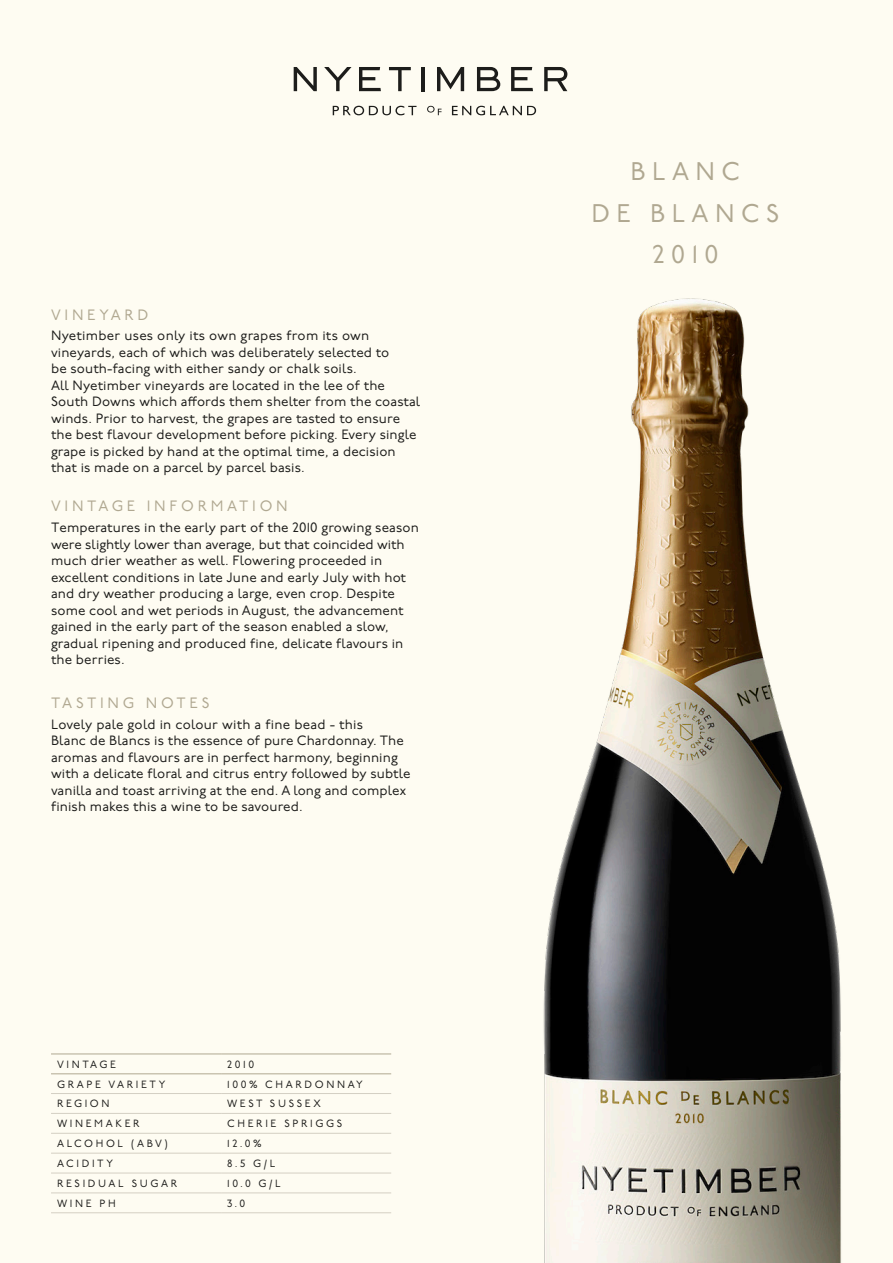
<style>
.page{position:relative;width:893px;height:1263px;background:#fefcf2}
.page>*{position:absolute;margin:0;border:0;box-sizing:border-box;transform-origin:0 0}
.t1{font:25.5px "P22 Underground Pro";letter-spacing:.25em;color:#b0a891}
.Heading{font:15px "P22 Underground Pro";letter-spacing:.25em;color:#b0a891}
.Copy{font:15px "P22 Underground Pro";letter-spacing:.25em;color:#b0a891}
.Copy-2{font:13.5px/16.5px "P22 Underground Pro";letter-spacing:.01em;color:#1d1d1b}
.t2{font:10.5px "P22 Underground Pro";letter-spacing:.25em;color:#1d1d1b}
</style>
<div class="page">
<svg style="left:333px;top:106px;width:203px;height:9px"></svg>
<svg style="left:477px;top:67px;width:23px;height:24px"></svg>
<svg style="left:294px;top:67px;width:23px;height:24px"></svg>
<svg style="left:324px;top:67px;width:27px;height:24px"></svg>
<svg style="left:359px;top:67px;width:22px;height:24px"></svg>
<svg style="left:389px;top:67px;width:22px;height:24px"></svg>
<hr style="left:421px;top:67px;width:3px;height:24px;background:#1d1d1b">
<svg style="left:437px;top:67px;width:27px;height:24px"></svg>
<svg style="left:511px;top:67px;width:22px;height:24px"></svg>
<svg style="left:544px;top:67px;width:23px;height:24px"></svg>
<img style="left:543px;top:298px;width:298px;height:965px">
<hr style="left:51px;top:1054px;width:170px;height:1px;background:#b0a891">
<hr style="left:221px;top:1054px;width:170px;height:1px;background:#b0a891">
<hr style="left:51px;top:1073px;width:170px;height:1px;background:#b0a891">
<hr style="left:221px;top:1073px;width:170px;height:1px;background:#b0a891">
<hr style="left:51px;top:1093px;width:170px;height:1px;background:#d4cfc3">
<hr style="left:221px;top:1093px;width:170px;height:1px;background:#d4cfc3">
<hr style="left:51px;top:1113px;width:170px;height:1px;background:#d4cfc3">
<hr style="left:221px;top:1113px;width:170px;height:1px;background:#d4cfc3">
<hr style="left:51px;top:1133px;width:170px;height:1px;background:#d4cfc3">
<hr style="left:221px;top:1133px;width:170px;height:1px;background:#d4cfc3">
<hr style="left:51px;top:1153px;width:170px;height:1px;background:#d4cfc3">
<hr style="left:221px;top:1153px;width:170px;height:1px;background:#d4cfc3">
<hr style="left:51px;top:1173px;width:170px;height:1px;background:#d4cfc3">
<hr style="left:221px;top:1173px;width:170px;height:1px;background:#d4cfc3">
<hr style="left:51px;top:1192px;width:170px;height:1px;background:#d4cfc3">
<hr style="left:221px;top:1192px;width:170px;height:1px;background:#d4cfc3">
<hr style="left:51px;top:1212px;width:170px;height:1px;background:#d4cfc3">
<hr style="left:221px;top:1212px;width:170px;height:1px;background:#d4cfc3">
<p class="Heading" style="left:51px;top:304px;width:99px">VINEYARD</p>
<p class="Copy-2" style="left:51px;top:327px;width:371px">Nyetimber uses only its own grapes from its own vineyards, each of which was deliberately selected to<br>be south-facing with either sandy or chalk soils.<br>All Nyetimber vineyards are located in the lee of the South Downs which affords them shelter from the coastal winds. Prior to harvest, the grapes are tasted to ensure the best flavour development before picking. Every single grape is picked by hand at the optimal time, a decision that is made on a parcel by parcel basis.</p>
<p class="Copy" style="left:51px;top:495px;width:238px">VINTAGE INFORMATION</p>
<p class="Copy-2" style="left:51px;top:519px;width:369px">Temperatures in the early part of the 2010 growing season were slightly lower than average, but that coincided with much drier weather as well. Flowering proceeded in excellent conditions in late June and early July with hot and dry weather producing a large, even crop. Despite some cool and wet periods in August, the advancement gained in the early part of the season enabled a slow, gradual ripening and produced fine, delicate flavours in the berries.</p>
<p class="Heading" style="left:51px;top:692px;width:160px">TASTING NOTES</p>
<p class="Copy-2" style="left:51px;top:715px;width:361px">Lovely pale gold in colour with a fine bead - this<br>Blanc de Blancs is the essence of pure Chardonnay. The aromas and flavours are in perfect harmony, beginning with a delicate floral and citrus entry followed by subtle vanilla and toast arriving at the end. A long and complex finish makes this a wine to be savoured.</p>
<p class="t2" style="left:57px;top:1057px;width:61px">VINTAGE</p>
<p class="t2" style="left:227px;top:1057px;width:29px">2010</p>
<p class="t2" style="left:57px;top:1076px;width:110px">GRAPE VARIETY</p>
<p class="t2" style="left:227px;top:1076px;width:137px">100% CHARDONNAY</p>
<p class="t2" style="left:57px;top:1096px;width:54px">REGION</p>
<p class="t2" style="left:227px;top:1096px;width:95px">WEST SUSSEX</p>
<p class="t2" style="left:57px;top:1116px;width:84px">WINEMAKER</p>
<p class="t2" style="left:227px;top:1116px;width:117px">CHERIE SPRIGGS</p>
<p class="t2" style="left:57px;top:1136px;width:112px">ALCOHOL (ABV)</p>
<p class="t2" style="left:227px;top:1136px;width:36px">12.0%</p>
<p class="t2" style="left:57px;top:1156px;width:57px">ACIDITY</p>
<p class="t2" style="left:227px;top:1156px;width:50px">8.5 G/L</p>
<p class="t2" style="left:57px;top:1176px;width:122px">RESIDUAL SUGAR</p>
<p class="t2" style="left:227px;top:1176px;width:55px">10.0 G/L</p>
<p class="t2" style="left:57px;top:1195px;width:60px">WINE PH</p>
<p class="t2" style="left:227px;top:1195px;width:20px">3.0</p>
<p class="t1" style="left:631px;top:153px;width:111px">BLANC</p>
<p class="t1" style="left:591px;top:194px;width:189px">DE BLANCS</p>
<p class="t1" style="left:652px;top:236px;width:68px">2010</p>
</div>
